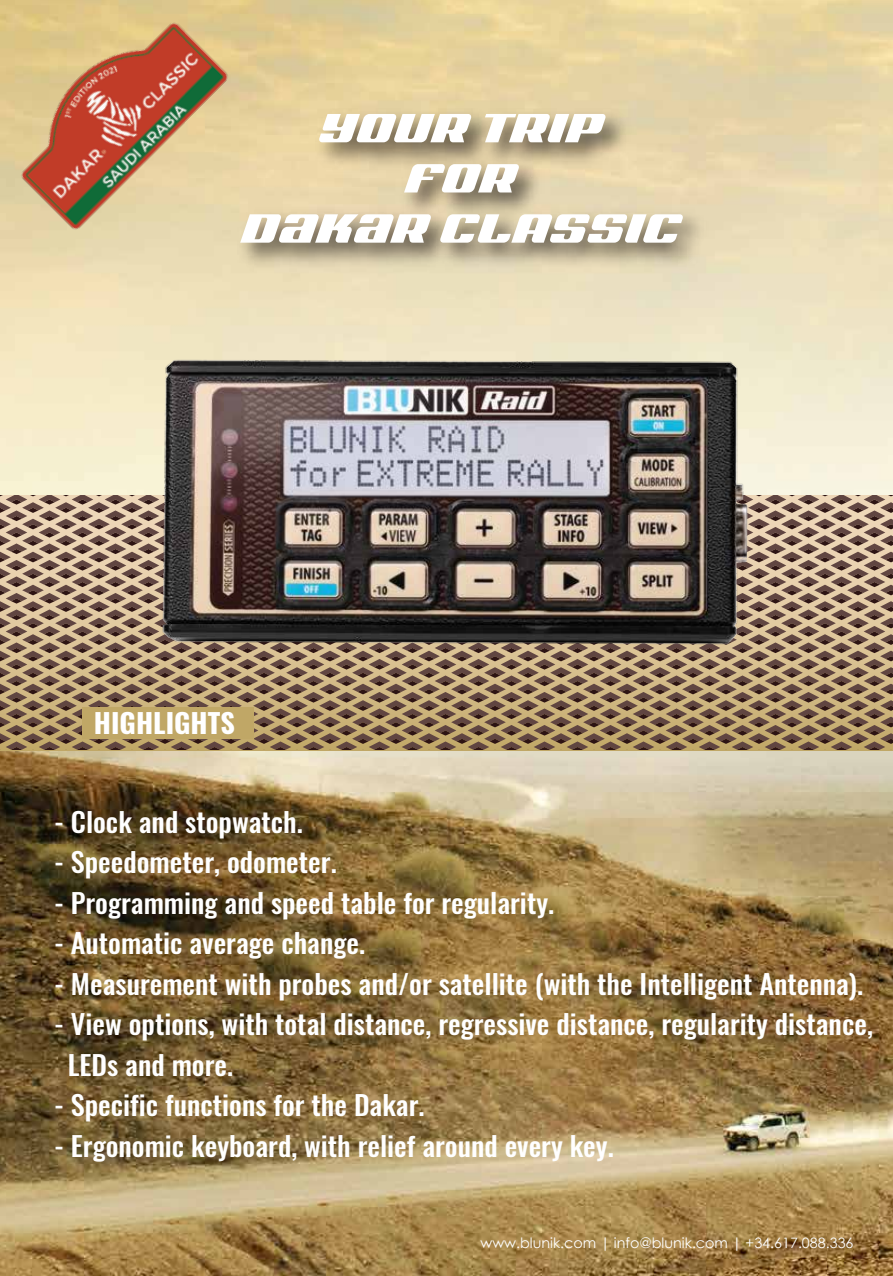
<style>
.page{position:relative;width:893px;height:1276px;background:#fff}
.page>*{position:absolute;margin:0;border:0;box-sizing:border-box;transform-origin:0 0}
.t1{font:500 27px/40.5px "Oswald";color:#fff;scale:1.05 1}
.t2{font:700 27px "Oswald";color:#fff;scale:1.05 1}
.t3{font:14.4px "Century Gothic";color:#fff}
</style>
<div class="page">
<img style="left:0;top:0;width:893px;height:1276px">
<svg style="left:0;top:495px;width:893px;height:254px;background:#a2896f"></svg>
<img style="left:0;top:0;width:266px;height:266px">
<img style="left:51px;top:100px;width:791px;height:790px">
<img style="left:186px;top:30px;width:569px;height:266px">
<svg style="left:319px;top:114px;width:153px;height:28px;background:#ac9c79"></svg>
<svg style="left:485px;top:114px;width:121px;height:28px;background:#ac9e7d"></svg>
<svg style="left:404px;top:164px;width:115px;height:28px;background:#b1a283"></svg>
<svg style="left:240px;top:214px;width:191px;height:29px;background:#ad9f83"></svg>
<svg style="left:440px;top:214px;width:243px;height:29px;background:#b3a78a"></svg>
<p class="t2" style="left:94px;top:704px;width:136px">HIGHLIGHTS</p>
<p class="t1" style="left:54px;top:802px;width:238px">- Clock and stopwatch.</p>
<p class="t1" style="left:54px;top:842px;width:271px">- Speedometer, odometer.</p>
<p class="t1" style="left:54px;top:883px;width:478px">- Programming and speed table for regularity.</p>
<p class="t1" style="left:54px;top:923px;width:298px">- Automatic average change.</p>
<p class="t1" style="left:54px;top:964px;width:772px">- Measurement with probes and/or satellite (with the Intelligent Antenna).</p>
<p class="t1" style="left:68px;top:1004px;width:768px;text-indent:-14px">- View options, with total distance, regressive distance, regularity distance,<br>LEDs and more.</p>
<p class="t1" style="left:54px;top:1085px;width:354px">- Specific functions for the Dakar.</p>
<p class="t1" style="left:54px;top:1126px;width:535px">- Ergonomic keyboard, with relief around every key.</p>
<p class="t3" style="left:480px;top:1233px;width:375px">www.blunik.com | info@blunik.com | +34.617.088.336</p>
</div>
